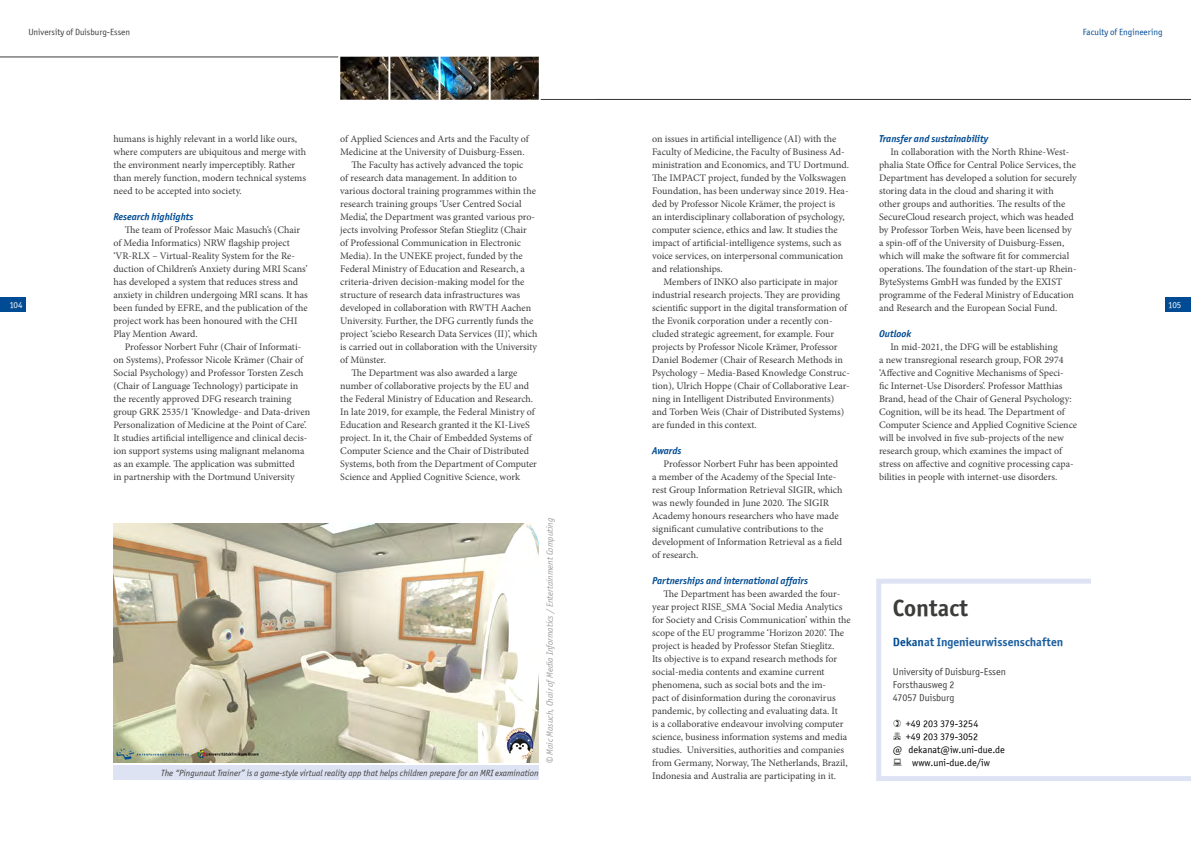
<style>
.page{position:relative;width:1191px;height:842px;background:#fff}
.page>*{position:absolute;margin:0;border:0;box-sizing:border-box;transform-origin:0 0}
.t1{font:24px "Officina Sans ITCTT Bold";color:#3c3c3b}
.t2{font:12px "Officina Sans ITCTT Bold";color:#1a5d9e}
.t3{font:10px/13px "Minion Pro";color:#3c3c3b}
.t4{font:italic 10px "Officina Sans ITCTT Bold";color:#004b93}
.t5{font:10px "Officina Sans ITCTT Book";color:#000}
.t6{font:10px/13px "Officina Sans ITCTT Book";color:#3c3c3b}
.t7{font:italic 9px "Officina Sans ITCTT Book";color:#3c3c3b}
.t8{font:italic 9px "Officina Sans ITCTT Book";color:#9d9d9c}
.t9{font:9px "Officina Sans ITCTT Book";color:#3c3c3b}
.t10{font:9px "Officina Sans ITCTT Book";color:#004b93}
.t11{font:9px "Officina Sans ITCTT Book";letter-spacing:-.02em;color:#fff}
.s1{font-style:normal}
.s2{color:#004b93}
</style>
<div class="page">
<div style="left:1164px;top:298px;width:27px;height:14px;background:#004b93"></div>
<div style="left:0;top:298px;width:26px;height:14px;background:#004b93"></div>
<hr style="left:0;top:57px;width:338px;height:1px;background:#3c3c3b">
<hr style="left:541px;top:99px;width:650px;height:1px;background:#3c3c3b">
<div style="left:113px;top:765px;width:426px;height:15px;background:#dee3f4"></div>
<img style="left:113px;top:524px;width:426px;height:239px">
<svg style="left:876px;top:579px;width:315px;height:202px"></svg>
<div style="left:1091px;top:553px;width:100px;height:54px;background:#fff"></div>
<img style="left:340px;top:57px;width:199px;height:43px">
<svg style="left:893px;top:719px;width:8px;height:21px"></svg>
<svg style="left:893px;top:758px;width:8px;height:8px"></svg>
<p class="t9" style="left:28px;top:27px;width:103px">University of Duisburg-Essen</p>
<p class="t10" style="left:1083px;top:27px;width:81px">Faculty of Engineering</p>
<p class="t4" style="left:879px;top:132px;width:111px">Transfer and sustainability</p>
<p class="t3" style="left:879px;top:145px;width:199px;text-indent:11px">In collaboration with the North Rhine-West&shy;phalia State Office for Central Police Services, the Department has developed a solution for securely storing data in the cloud and sharing it with other groups and authorities. The results of the SecureCloud research project, which was headed by Professor Torben Weis, have been licensed by a spin-off of the University of Duisburg-Essen, which will make the software fit for commercial operations. The foundation of the start-up Rhein-ByteSystems GmbH was funded by the EXIST programme of the Federal Ministry of Education and Research and the European Social Fund.</p>
<p class="t4" style="left:879px;top:327px;width:34px">Outlook</p>
<p class="t3" style="left:879px;top:340px;width:200px;text-indent:11px">In mid-2021, the DFG will be establishing<br>a new transregional research group, FOR 2974 ‘Affective and Cognitive Mechanisms of Speci-<br>fic Internet-Use Disorders’. Professor Matthias Brand, head of the Chair of General Psychology:<br>Cognition, will be its head. The Department of Computer Science and Applied Cognitive Science will be involved in five sub-projects of the new research group, which examines the impact of stress on affective and cognitive processing capa&shy;bilities in people with internet-use disorders.</p>
<p class="t3" style="left:652px;top:132px;width:198px">on issues in artificial intelligence (AI) with the Faculty of Medicine, the Faculty of Business Ad&shy;ministration and Economics, and TU Dortmund.<br>The IMPACT project, funded by the Volkswagen Foundation, has been underway since 2019. Hea&shy;ded by Professor Nicole Krämer, the project is<br>an interdisciplinary collaboration of psychology, computer science, ethics and law. It studies the impact of artificial-intelligence systems, such as voice services, on interpersonal communication and relationships.</p>
<p class="t3" style="left:652px;top:275px;width:199px;text-indent:11px">Members of INKO also participate in major industrial research projects. They are providing scientific support in the digital transformation of the Evonik corporation under a recently con&shy;cluded strategic agreement, for example. Four projects by Professor Nicole Krämer, Professor Daniel Bodemer (Chair of Research Methods in Psychology – Media-Based Knowledge Construc&shy;tion), Ulrich Hoppe (Chair of Collaborative Lear&shy;ning in Intelligent Distributed Environments) and Torben Weis (Chair of Distributed Systems) are funded in this context.</p>
<p class="t4" style="left:652px;top:444px;width:31px">Awards</p>
<p class="t3" style="left:652px;top:457px;width:192px;text-indent:11px">Professor Norbert Fuhr has been appointed a member of the Academy of the Special Inte&shy;rest Group Information Retrieval SIGIR, which was newly founded in June 2020. The SIGIR Academy honours researchers who have made significant cumulative contributions to the development of Information Retrieval as a field of research.</p>
<p class="t4" style="left:652px;top:574px;width:157px">Partnerships and international affairs</p>
<p class="t3" style="left:652px;top:587px;width:200px;text-indent:11px">The Department has been awarded the four&shy;year project RISE_SMA ‘Social Media Analytics for Society and Crisis Communication’ within the scope of the EU programme ‘Horizon 2020’. The project is headed by Professor Stefan Stieglitz.<br>Its objective is to expand research methods for social-media contents and examine current phenomena, such as social bots and the im-<br>pact of disinformation during the coronavirus pandemic, by collecting and evaluating data. It<br>is a collaborative endeavour involving computer science, business information systems and media studies. Universities, authorities and companies from Germany, Norway, The Netherlands, Brazil, Indonesia and Australia are participating in it.</p>
<p class="t3" style="left:113px;top:132px;width:194px">humans is highly relevant in a world like ours, where computers are ubiquitous and merge with the environment nearly imperceptibly. Rather than merely function, modern technical systems need to be accepted into society.</p>
<p class="t4" style="left:113px;top:210px;width:82px">Research highlights</p>
<p class="t3" style="left:113px;top:223px;width:196px;text-indent:11px">The team of Professor Maic Masuch’s (Chair of Media Informatics) NRW flagship project ‘VR-RLX – Virtual-Reality System for the Re&shy;duction of Children’s Anxiety during MRI Scans’ has developed a system that reduces stress and anxiety in children undergoing MRI scans. It has been funded by EFRE, and the publication of the project work has been honoured with the CHI Play Mention Award.</p>
<p class="t3" style="left:113px;top:340px;width:198px;text-indent:11px">Professor Norbert Fuhr (Chair of Informati&shy;on Systems), Professor Nicole Krämer (Chair of Social Psychology) and Professor Torsten Zesch (Chair of Language Technology) participate in the recently approved DFG research training group GRK 2535/1 ‘Knowledge- and Data-driven Personalization of Medicine at the Point of Care’.<br>It studies artificial intelligence and clinical decis&shy;ion support systems using malignant melanoma as an example. The application was submitted<br>in partnership with the Dortmund University</p>
<p class="t3" style="left:340px;top:132px;width:190px">of Applied Sciences and Arts and the Faculty of</p>
<p class="t3" style="left:340px;top:145px;width:186px">Medicine at the University of Duisburg-Essen.</p>
<p class="t3" style="left:351px;top:158px;width:173px">The Faculty has actively advanced the topic</p>
<p class="t3" style="left:340px;top:171px;width:178px">of research data management. In addition to</p>
<p class="t3" style="left:340px;top:184px;width:197px">various doctoral training programmes within the</p>
<p class="t3" style="left:340px;top:197px;width:183px">research training groups ‘User Centred Social</p>
<p class="t3" style="left:340px;top:210px;width:196px">Media’, the Department was granted various pro-</p>
<p class="t3" style="left:340px;top:223px;width:188px">jects involving Professor Stefan Stieglitz (Chair</p>
<p class="t3" style="left:340px;top:236px;width:182px">of Professional Communication in Electronic</p>
<p class="t3" style="left:340px;top:249px;width:184px">Media). In the UNEKE project, funded by the</p>
<p class="t3" style="left:340px;top:262px;width:186px">Federal Ministry of Education and Research, a</p>
<p class="t3" style="left:340px;top:275px;width:185px">criteria-driven decision-making model for the</p>
<p class="t3" style="left:340px;top:288px;width:181px">structure of research data infrastructures was</p>
<p class="t3" style="left:340px;top:301px;width:192px">developed in collaboration with RWTH Aachen</p>
<p class="t3" style="left:340px;top:314px;width:195px">University. Further, the DFG currently funds the</p>
<p class="t3" style="left:340px;top:327px;width:199px">project ‘sciebo Research Data Services (II)’, which</p>
<p class="t3" style="left:340px;top:340px;width:198px">is carried out in collaboration with the University</p>
<p class="t3" style="left:340px;top:353px;width:47px">of Münster.</p>
<p class="t3" style="left:351px;top:366px;width:167px">The Department was also awarded a large</p>
<p class="t3" style="left:340px;top:379px;width:190px">number of collaborative projects by the EU and</p>
<p class="t3" style="left:340px;top:392px;width:194px">the Federal Ministry of Education and Research.</p>
<p class="t3" style="left:340px;top:405px;width:196px">In late 2019, for example, the Federal Ministry of</p>
<p class="t3" style="left:340px;top:418px;width:191px">Education and Research granted it the KI-LiveS</p>
<p class="t3" style="left:340px;top:431px;width:193px">project. In it, the Chair of Embedded Systems of</p>
<p class="t3" style="left:340px;top:444px;width:190px">Computer Science and the Chair of Distributed</p>
<p class="t3" style="left:340px;top:457px;width:198px">Systems, both from the Department of Computer</p>
<p class="t3" style="left:340px;top:470px;width:181px">Science and Applied Cognitive Science, work</p>
<p class="t11" style="left:9px;top:299px;width:15px">104</p>
<p class="t11" style="left:1168px;top:299px;width:15px">105</p>
<p class="t8" style="left:545px;top:763px;width:247px;rotate:-90deg"><span class="s1">©</span> Maic Masuch, Chair ofMedia Informatics / Entertainment Computing</p>
<h1 class="t1" style="left:893px;top:593px;width:77px">Contact</h1>
<p class="t2" style="left:893px;top:635px;width:172px"><span class="s2">Dekan</span>at Ingenieurwissenschaften</p>
<p class="t6" style="left:893px;top:665px;width:115px">University of Duisburg-Essen<br>Forsthausweg 2<br>47057 Duisburg</p>
<p class="t5" style="left:906px;top:718px;width:74px">+49 203 379-3254</p>
<p class="t5" style="left:906px;top:731px;width:74px">+49 203 379-3052</p>
<p class="t5" style="left:893px;top:744px;width:113px">@ dekanat@iw.uni-due.de</p>
<p class="t5" style="left:912px;top:757px;width:79px">www.uni-due.de/iw</p>
<p class="t7" style="left:161px;top:767px;width:379px">The “Pingunaut Trainer” is a game-style virtual reality app that helps children prepare for an MRI examination</p>
</div>
